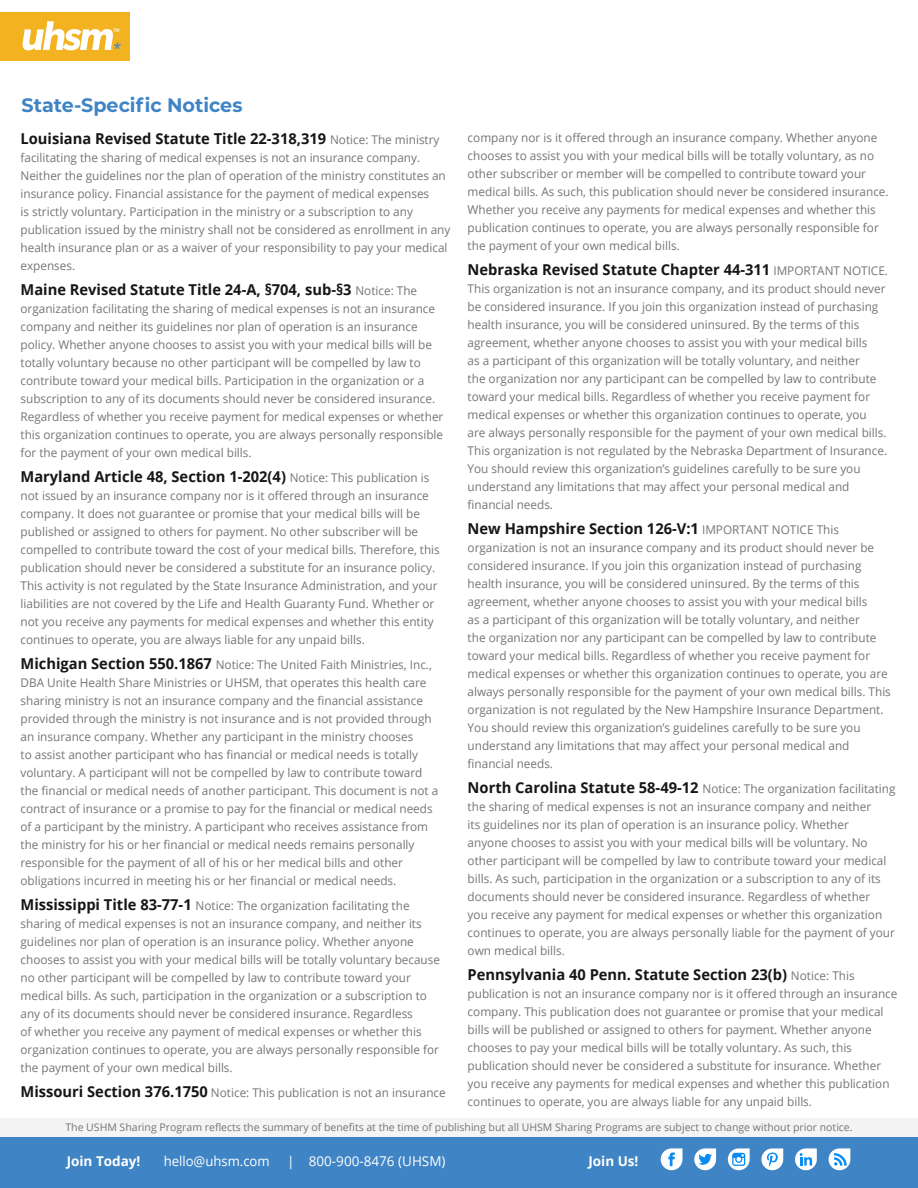
<style>
.page{position:relative;width:918px;height:1188px;background:#fff}
.page>*{position:absolute;margin:0;border:0;box-sizing:border-box;transform-origin:0 0}
.H2__Brochure{font:700 19.5px "Montserrat";color:#3f84c5}
.Body_Copy__10_13__Br{font:700 15px "Open Sans";color:#151617}
.t1{font:13.5px "Open Sans";color:#fff}
.t2{font:700 13.5px "Open Sans";color:#fff}
.Body_Copy__10_13__Br-2{font:12px/18px "Open Sans";color:#757575}
.t3{font:10.5px "Open Sans";color:#757575}
.t4{font:9px "Open Sans";color:#fff}
.s1{font-weight:400;font-size:12px;color:#757575}
.s2{font-weight:700;font-size:15px;color:#151617}
</style>
<div class="page">
<div style="left:0;top:12px;width:130px;height:48px;background:#f3b220"></div>
<svg style="left:23px;top:21px;width:98px;height:29px"></svg>
<div style="left:0;top:1118px;width:918px;height:21px;background:#f4f4f4"></div>
<div style="left:0;top:1137px;width:918px;height:51px;background:#3f84c5"></div>
<svg style="left:694px;top:1148px;width:22px;height:22px"></svg>
<svg style="left:795px;top:1148px;width:22px;height:22px"></svg>
<svg style="left:829px;top:1148px;width:21px;height:22px"></svg>
<svg style="left:761px;top:1148px;width:22px;height:22px"></svg>
<svg style="left:728px;top:1148px;width:22px;height:22px"></svg>
<svg style="left:661px;top:1148px;width:22px;height:22px"></svg>
<p class="t4" style="left:113px;top:26px;width:8px">™</p>
<p class="H2__Brochure" style="left:22px;top:91px;width:222px">State-Specific Notices</p>
<p class="Body_Copy__10_13__Br" style="left:21px;top:128px;width:420px">Louisiana Revised Statute Title 22-318,319 <span class="s1">Notice: The ministry</span></p>
<p class="Body_Copy__10_13__Br-2" style="left:21px;top:149px;width:431px">facilitating the sharing of medical expenses is not an insurance company.<br>Neither the guidelines nor the plan of operation of the ministry constitutes an insurance policy. Financial assistance for the payment of medical expenses<br>is strictly voluntary. Participation in the ministry or a subscription to any publication issued by the ministry shall not be considered as enrollment in any health insurance plan or as a waiver of your responsibility to pay your medical expenses.</p>
<p class="Body_Copy__10_13__Br" style="left:21px;top:279px;width:398px">Maine Revised Statute Title 24-A, §704, sub-§3 <span class="s1">Notice: The</span></p>
<p class="Body_Copy__10_13__Br-2" style="left:21px;top:300px;width:424px">organization facilitating the sharing of medical expenses is not an insurance company and neither its guidelines nor plan of operation is an insurance policy. Whether anyone chooses to assist you with your medical bills will be totally voluntary because no other participant will be compelled by law to contribute toward your medical bills. Participation in the organization or a subscription to any of its documents should never be considered insurance.<br>Regardless of whether you receive payment for medical expenses or whether this organization continues to operate, you are always personally responsible for the payment of your own medical bills.</p>
<p class="Body_Copy__10_13__Br" style="left:21px;top:466px;width:410px">Maryland Article 48, Section 1-202(4) <span class="s1">Notice: This publication is</span></p>
<p class="Body_Copy__10_13__Br-2" style="left:21px;top:487px;width:421px">not issued by an insurance company nor is it offered through an insurance company. It does not guarantee or promise that your medical bills will be published or assigned to others for payment. No other subscriber will be compelled to contribute toward the cost of your medical bills. Therefore, this publication should never be considered a substitute for an insurance policy.<br>This activity is not regulated by the State Insurance Administration, and your liabilities are not covered by the Life and Health Guaranty Fund. Whether or not you receive any payments for medical expenses and whether this entity continues to operate, you are always liable for any unpaid bills.</p>
<p class="Body_Copy__10_13__Br-2" style="left:21px;top:655px;width:419px"><span class="s2">Michigan Section 550.1867</span> Notice: The United Faith Ministries, Inc., DBA Unite Health Share Ministries or UHSM, that operates this health care sharing ministry is not an insurance company and the financial assistance provided through the ministry is not insurance and is not provided through an insurance company. Whether any participant in the ministry chooses<br>to assist another participant who has financial or medical needs is totally voluntary. A participant will not be compelled by law to contribute toward the financial or medical needs of another participant. This document is not a contract of insurance or a promise to pay for the financial or medical needs of a participant by the ministry. A participant who receives assistance from the ministry for his or her financial or medical needs remains personally responsible for the payment of all of his or her medical bills and other obligations incurred in meeting his or her financial or medical needs.</p>
<p class="Body_Copy__10_13__Br-2" style="left:21px;top:896px;width:421px"><span class="s2">Mississippi Title 83-77-1</span> Notice: The organization facilitating the sharing of medical expenses is not an insurance company, and neither its guidelines nor plan of operation is an insurance policy. Whether anyone chooses to assist you with your medical bills will be totally voluntary because no other participant will be compelled by law to contribute toward your medical bills. As such, participation in the organization or a subscription to any of its documents should never be considered insurance. Regardless<br>of whether you receive any payment of medical expenses or whether this organization continues to operate, you are always personally responsible for the payment of your own medical bills.</p>
<p class="Body_Copy__10_13__Br-2" style="left:21px;top:1083px;width:427px"><span class="s2">Missouri Section 376.1750</span> Notice: This publication is not an insurance</p>
<p class="Body_Copy__10_13__Br-2" style="left:468px;top:128px;width:423px">company nor is it offered through an insurance company. Whether anyone chooses to assist you with your medical bills will be totally voluntary, as no other subscriber or member will be compelled to contribute toward your medical bills. As such, this publication should never be considered insurance.<br>Whether you receive any payments for medical expenses and whether this publication continues to operate, you are always personally responsible for the payment of your own medical bills.</p>
<p class="Body_Copy__10_13__Br" style="left:468px;top:259px;width:422px">Nebraska Revised Statute Chapter 44-311 <span class="s1">IMPORTANT NOTICE.</span></p>
<p class="Body_Copy__10_13__Br-2" style="left:468px;top:279px;width:421px">This organization is not an insurance company, and its product should never be considered insurance. If you join this organization instead of purchasing health insurance, you will be considered uninsured. By the terms of this agreement, whether anyone chooses to assist you with your medical bills<br>as a participant of this organization will be totally voluntary, and neither<br>the organization nor any participant can be compelled by law to contribute toward your medical bills. Regardless of whether you receive payment for medical expenses or whether this organization continues to operate, you are always personally responsible for the payment of your own medical bills.<br>This organization is not regulated by the Nebraska Department of Insurance.<br>You should review this organization’s guidelines carefully to be sure you understand any limitations that may affect your personal medical and financial needs.</p>
<p class="Body_Copy__10_13__Br" style="left:468px;top:518px;width:373px">New Hampshire Section 126-V:1 <span class="s1">IMPORTANT NOTICE This</span></p>
<p class="Body_Copy__10_13__Br-2" style="left:468px;top:538px;width:425px">organization is not an insurance company and its product should never be considered insurance. If you join this organization instead of purchasing health insurance, you will be considered uninsured. By the terms of this agreement, whether anyone chooses to assist you with your medical bills<br>as a participant of this organization will be totally voluntary, and neither<br>the organization nor any participant can be compelled by law to contribute toward your medical bills. Regardless of whether you receive payment for medical expenses or whether this organization continues to operate, you are always personally responsible for the payment of your own medical bills. This organization is not regulated by the New Hampshire Insurance Department.<br>You should review this organization’s guidelines carefully to be sure you understand any limitations that may affect your personal medical and financial needs.</p>
<p class="Body_Copy__10_13__Br-2" style="left:468px;top:779px;width:429px"><span class="s2">North Carolina Statute 58-49-12</span> Notice: The organization facilitating the sharing of medical expenses is not an insurance company and neither<br>its guidelines nor its plan of operation is an insurance policy. Whether<br>anyone chooses to assist you with your medical bills will be voluntary. No other participant will be compelled by law to contribute toward your medical bills. As such, participation in the organization or a subscription to any of its documents should never be considered insurance. Regardless of whether<br>you receive any payment for medical expenses or whether this organization continues to operate, you are always personally liable for the payment of your own medical bills.</p>
<p class="Body_Copy__10_13__Br" style="left:468px;top:964px;width:389px">Pennsylvania 40 Penn. Statute Section 23(b) <span class="s1">Notice: This</span></p>
<p class="Body_Copy__10_13__Br-2" style="left:468px;top:984px;width:431px">publication is not an insurance company nor is it offered through an insurance company. This publication does not guarantee or promise that your medical bills will be published or assigned to others for payment. Whether anyone chooses to pay your medical bills will be totally voluntary. As such, this publication should never be considered a substitute for insurance. Whether you receive any payments for medical expenses and whether this publication continues to operate, you are always liable for any unpaid bills.</p>
<p class="t3" style="left:65px;top:1120px;width:789px">The USHM Sharing Program reflects the summary of benefits at the time of publishing but all UHSM Sharing Programs are subject to change without prior notice.</p>
<p class="t2" style="left:67px;top:1152px;width:75px">Join Today!</p>
<p class="t1" style="left:164px;top:1152px;width:108px">hello@uhsm.com</p>
<p class="t1" style="left:287px;top:1152px;width:160px">| 800-900-8476 (UHSM)</p>
<p class="t2" style="left:588px;top:1152px;width:52px">Join Us!</p>
</div>
